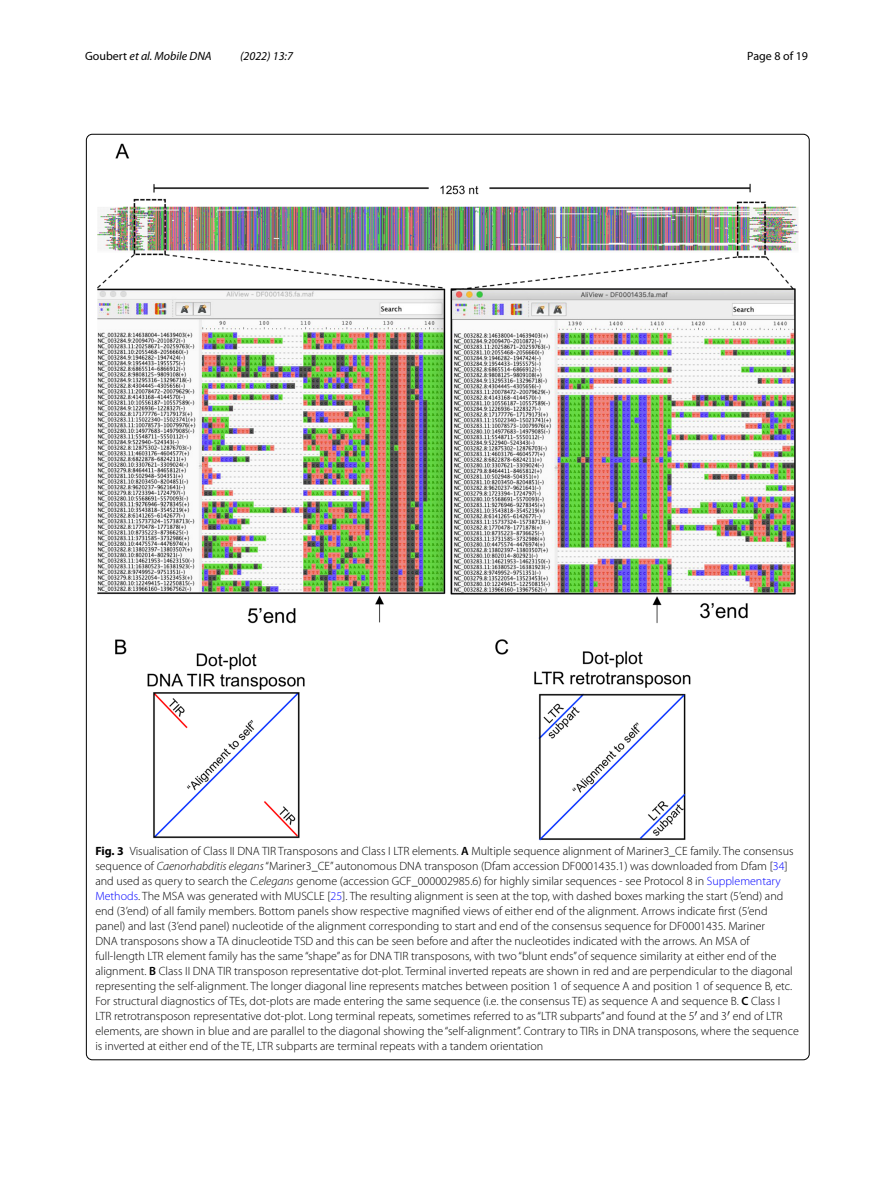
<style>
.page{position:relative;width:893px;height:1187px;background:#fff}
.page>*{position:absolute;margin:0;border:0;box-sizing:border-box;transform-origin:0 0}
.t1{font:300 12px/15px "Myriad Pro";color:#000}
.t2{font:italic 12px "Myriad Pro";color:#000}
.t3{font:12px "Myriad Pro";color:#000}
.s1{font-style:normal}
.s2{font-weight:700}
.s3{font-weight:600}
.s4{font-style:italic}
.s5{color:#00f}
</style>
<div class="page">
<img style="left:98px;top:143px;width:700px;height:697px">
<p class="t2" style="left:85px;top:48px;width:128px"><span class="s1">Goubert</span> et al. Mobile DNA</p>
<p class="t2" style="left:240px;top:48px;width:54px">(2022) 13:7</p>
<p class="t3" style="left:747px;top:48px;width:62px">Page 8 of 19</p>
<p class="t1" style="left:95px;top:843px;width:705px"><span class="s2">Fig. 3</span> Visualisation of Class II DNA TIR Transposons and Class I LTR elements. <span class="s3">A</span> Multiple sequence alignment of Mariner3_CE family. The consensus sequence of <span class="s4">Caenorhabditis elegans</span> “Mariner3_CE” autonomous DNA transposon (Dfam accession DF0001435.1) was downloaded from Dfam [<span class="s5">34</span>] and used as query to search the <span class="s4">C.elegans</span> genome (accession GCF_000002985.6) for highly similar sequences - see Protocol 8 in <span class="s5">Supplementary Methods</span>. The MSA was generated with MUSCLE [<span class="s5">25</span>]. The resulting alignment is seen at the top, with dashed boxes marking the start (5’end) and end (3’end) of all family members. Bottom panels show respective magnified views of either end of the alignment. Arrows indicate first (5’end panel) and last (3’end panel) nucleotide of the alignment corresponding to start and end of the consensus sequence for DF0001435. Mariner<br>DNA transposons show a TA dinucleotide TSD and this can be seen before and after the nucleotides indicated with the arrows. An MSA of full-length LTR element family has the same “shape” as for DNA TIR transposons, with two “blunt ends” of sequence similarity at either end of the alignment. <span class="s3">B</span> Class II DNA TIR transposon representative dot-plot. Terminal inverted repeats are shown in red and are perpendicular to the diagonal representing the self-alignment. The longer diagonal line represents matches between position 1 of sequence A and position 1 of sequence B, etc.<br>For structural diagnostics of TEs, dot-plots are made entering the same sequence (i.e. the consensus TE) as sequence A and sequence B. <span class="s3">C</span> Class I LTR retrotransposon representative dot-plot. Long terminal repeats, sometimes referred to as “LTR subparts” and found at the 5 and 3 end of LTR elements, are shown in blue and are parallel to the diagonal showing the “self-alignment”. Contrary to TIRs in DNA transposons, where the sequence is inverted at either end of the TE, LTR subparts are terminal repeats with a tandem orientation</p>
</div>
